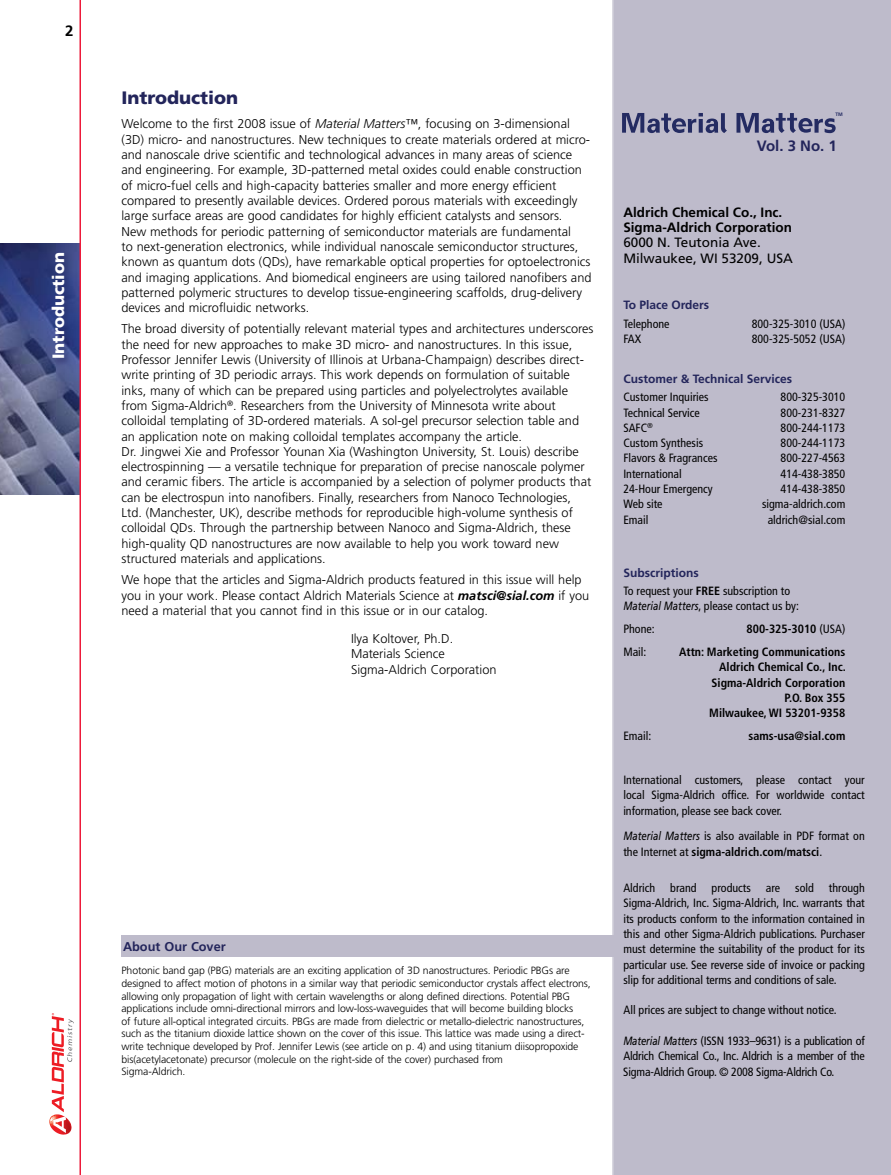
<style>
.page{position:relative;width:891px;height:1175px;background:#fff}
.page>*{position:absolute;margin:0;border:0;box-sizing:border-box;transform-origin:0 0}
.t1{font:900 18px "Frutiger";color:#23255b}
.t2{font:900 16.5px "Frutiger";color:#fff}
.t3{font:700 15px "Frutiger";color:#23255b}
.t4{font:700 13.5px/15.3px "Frutiger";color:#000}
.t5{font:13.5px/15.3px "Frutiger";color:#000}
.t6{font:300 12.75px/15.3px "Frutiger";color:#000}
.t7{font:700 12.75px "Frutiger";color:#23255b}
.t8{font:condensed 12px/15.3px "Frutiger";color:#000}
.t9{font:700 condensed 12px/15.3px "Frutiger";color:#000;text-align:right}
.t10{font:700 12px "Frutiger";color:#23255b}
.t11{font:300 10.5px/12.6px "Frutiger";letter-spacing:-.01em;color:#000}
.t12{font:700 4.95px "Frutiger";color:#242b62}
.s1{font-style:italic}
.s2{font-weight:700;font-style:italic}
.s3{font-weight:700;font-stretch:normal;color:#23255b}
.s4{font-weight:700}
.s5{font-style:italic;font-stretch:normal}
.s6{font-weight:400}
</style>
<div class="page">
<div style="left:612px;top:0;width:279px;height:1174px;background:#bebbcb"></div>
<svg style="left:737px;top:113px;width:99px;height:20px;background:#797a9c"></svg>
<svg style="left:622px;top:113px;width:105px;height:20px;background:#76789a"></svg>
<img style="left:0;top:243px;width:79px;height:251px">
<div style="left:49px;top:250px;width:24px;height:117px;background:#23255b;opacity:.6"></div>
<hr style="left:80px;top:0;width:1px;height:1174px;background:#ed1a3a">
<svg style="left:49px;top:1013px;width:25px;height:121px"></svg>
<div style="left:122px;top:935px;width:494px;height:22px;background:#bebbcb"></div>
<p class="t2" style="left:49px;top:359px;width:109px;rotate:-90deg">Introduction</p>
<h1 class="t1" style="left:122px;top:87px;width:118px">Introduction</h1>
<p class="t6" style="left:122px;top:117px;width:472px">Welcome to the first 2008 issue of <span class="s1">Material Matters™</span>, focusing on 3-dimensional (3D) micro- and nanostructures. New techniques to create materials ordered at micro&shy;and nanoscale drive scientific and technological advances in many areas of science and engineering. For example, 3D-patterned metal oxides could enable construction of micro-fuel cells and high-capacity batteries smaller and more energy efficient compared to presently available devices. Ordered porous materials with exceedingly large surface areas are good candidates for highly efficient catalysts and sensors.<br>New methods for periodic patterning of semiconductor materials are fundamental<br>to next-generation electronics, while individual nanoscale semiconductor structures, known as quantum dots (QDs), have remarkable optical properties for optoelectronics and imaging applications. And biomedical engineers are using tailored nanofibers and patterned polymeric structures to develop tissue-engineering scaffolds, drug-delivery devices and microfluidic networks.</p>
<p class="t6" style="left:122px;top:321px;width:474px">The broad diversity of potentially relevant material types and architectures underscores the need for new approaches to make 3D micro- and nanostructures. In this issue, Professor Jennifer Lewis (University of Illinois at Urbana-Champaign) describes direct&shy;write printing of 3D periodic arrays. This work depends on formulation of suitable inks, many of which can be prepared using particles and polyelectrolytes available from Sigma-Aldrich<sup>®</sup>. Researchers from the University of Minnesota write about colloidal templating of 3D-ordered materials. A sol-gel precursor selection table and an application note on making colloidal templates accompany the article.<br>Dr. Jingwei Xie and Professor Younan Xia (Washington University, St. Louis) describe electrospinning — a versatile technique for preparation of precise nanoscale polymer and ceramic fibers. The article is accompanied by a selection of polymer products that can be electrospun into nanofibers. Finally, researchers from Nanoco Technologies, Ltd. (Manchester, UK), describe methods for reproducible high-volume synthesis of colloidal QDs. Through the partnership between Nanoco and Sigma-Aldrich, these high-quality QD nanostructures are now available to help you work toward new structured materials and applications.</p>
<p class="t6" style="left:122px;top:572px;width:469px">We hope that the articles and Sigma-Aldrich products featured in this issue will help you in your work. Please contact Aldrich Materials Science at <span class="s2">matsci@sial.com</span> if you need a material that you cannot find in this issue or in our catalog.</p>
<p class="t6" style="left:351px;top:631px;width:147px">Ilya Koltover, Ph.D.<br>Materials Science<br>Sigma-Aldrich Corporation</p>
<p class="t7" style="left:123px;top:939px;width:104px">About Our Cover</p>
<p class="t11" style="left:122px;top:964px;width:471px">Photonic band gap (PBG) materials are an exciting application of 3D nanostructures. Periodic PBGs are designed to affect motion of photons in a similar way that periodic semiconductor crystals affect electrons, allowing only propagation of light with certain wavelengths or along defined directions. Potential PBG applications include omni-directional mirrors and low-loss-waveguides that will become building blocks<br>of future all-optical integrated circuits. PBGs are made from dielectric or metallo-dielectric nanostructures, such as the titanium dioxide lattice shown on the cover of this issue. This lattice was made using a direct&shy;write technique developed by Prof. Jennifer Lewis (see article on p. 4) and using titanium diisopropoxide bis(acetylacetonate) precursor (molecule on the right-side of the cover) purchased from<br>Sigma-Aldrich.</p>
<p class="t12" style="left:835px;top:112px;width:9px">TM</p>
<p class="t3" style="left:757px;top:137px;width:82px">Vol. 3 No. 1</p>
<p class="t4" style="left:623px;top:204px;width:170px">Aldrich Chemical Co., Inc.<br>Sigma-Aldrich Corporation</p>
<p class="t5" style="left:623px;top:235px;width:171px">6000 N. Teutonia Ave.<br>Milwaukee, WI 53209, USA</p>
<p class="t10" style="left:623px;top:298px;width:87px">To Place Orders</p>
<p class="t8" style="left:623px;top:316px;width:48px">Telephone</p>
<p class="t8" style="left:752px;top:316px;width:95px">800-325-3010 (USA)</p>
<p class="t8" style="left:623px;top:331px;width:19px">FAX</p>
<p class="t8" style="left:752px;top:331px;width:95px">800-325-5052 (USA)</p>
<p class="t10" style="left:623px;top:372px;width:170px">Customer &amp; Technical Services</p>
<p class="t8" style="left:623px;top:389px;width:87px">Customer Inquiries</p>
<p class="t8" style="left:781px;top:389px;width:66px">800-325-3010</p>
<p class="t8" style="left:623px;top:405px;width:78px">Technical Service</p>
<p class="t8" style="left:781px;top:405px;width:66px">800-231-8327</p>
<p class="t8" style="left:623px;top:420px;width:31px">SAFC<sup>®</sup></p>
<p class="t8" style="left:781px;top:420px;width:66px">800-244-1173</p>
<p class="t8" style="left:623px;top:435px;width:81px">Custom Synthesis</p>
<p class="t8" style="left:781px;top:435px;width:66px">800-244-1173</p>
<p class="t8" style="left:623px;top:451px;width:96px">Flavors &amp; Fragrances</p>
<p class="t8" style="left:781px;top:451px;width:66px">800-227-4563</p>
<p class="t8" style="left:623px;top:466px;width:60px">International</p>
<p class="t8" style="left:781px;top:466px;width:66px">414-438-3850</p>
<p class="t8" style="left:623px;top:481px;width:91px">24-Hour Emergency</p>
<p class="t8" style="left:781px;top:481px;width:66px">414-438-3850</p>
<p class="t8" style="left:623px;top:496px;width:41px">Web site</p>
<p class="t8" style="left:762px;top:496px;width:85px">sigma-aldrich.com</p>
<p class="t8" style="left:623px;top:512px;width:27px">Email</p>
<p class="t8" style="left:768px;top:512px;width:79px">aldrich@sial.com</p>
<p class="t8" style="left:623px;top:563px;width:168px;line-height:18.3px"><span class="s3">Subscriptions<br></span>To request your <span class="s4">FREE</span> subscription to</p>
<p class="t8" style="left:623px;top:595px;width:177px;line-height:22.8px"><span class="s5">Material Matters</span>, please contact us by:<br>Phone:</p>
<p class="t9" style="left:747px;top:621px;width:100px">800-325-3010 <span class="s6">(USA)</span></p>
<p class="t8" style="left:623px;top:644px;width:25px">Mail:</p>
<p class="t9" style="left:679px;top:644px;width:168px">Attn: Marketing Communications<br>Aldrich Chemical Co., Inc.<br>Sigma-Aldrich Corporation<br>P.O. Box 355<br>Milwaukee, WI 53201-9358</p>
<p class="t8" style="left:623px;top:728px;width:29px">Email:</p>
<p class="t9" style="left:749px;top:728px;width:98px">sams-usa@sial.com</p>
<p class="t8" style="left:623px;top:772px;width:243px;text-align:justify">International customers, please contact your local Sigma-Aldrich office. For worldwide contact information, please see back cover.</p>
<p class="t8" style="left:623px;top:828px;width:243px"><span class="s5">Material Matters</span> is also available in PDF format on the Internet at <span class="s4">sigma-aldrich.com/matsci</span>.</p>
<p class="t8" style="left:623px;top:880px;width:243px;text-align:justify">Aldrich brand products are sold through Sigma-Aldrich, Inc. Sigma-Aldrich, Inc. warrants that its products conform to the information contained in this and other Sigma-Aldrich publications. Purchaser must determine the suitability of the product for its particular use. See reverse side of invoice or packing slip for additional terms and conditions of sale.</p>
<p class="t8" style="left:623px;top:1002px;width:215px">All prices are subject to change without notice.</p>
<p class="t8" style="left:623px;top:1033px;width:243px;text-align:justify"><span class="s5">Material Matters</span> (ISSN 1933–9631) is a publication of Aldrich Chemical Co., Inc. Aldrich is a member of the Sigma-Aldrich Group. © 2008 Sigma-Aldrich Co.</p>
</div>
